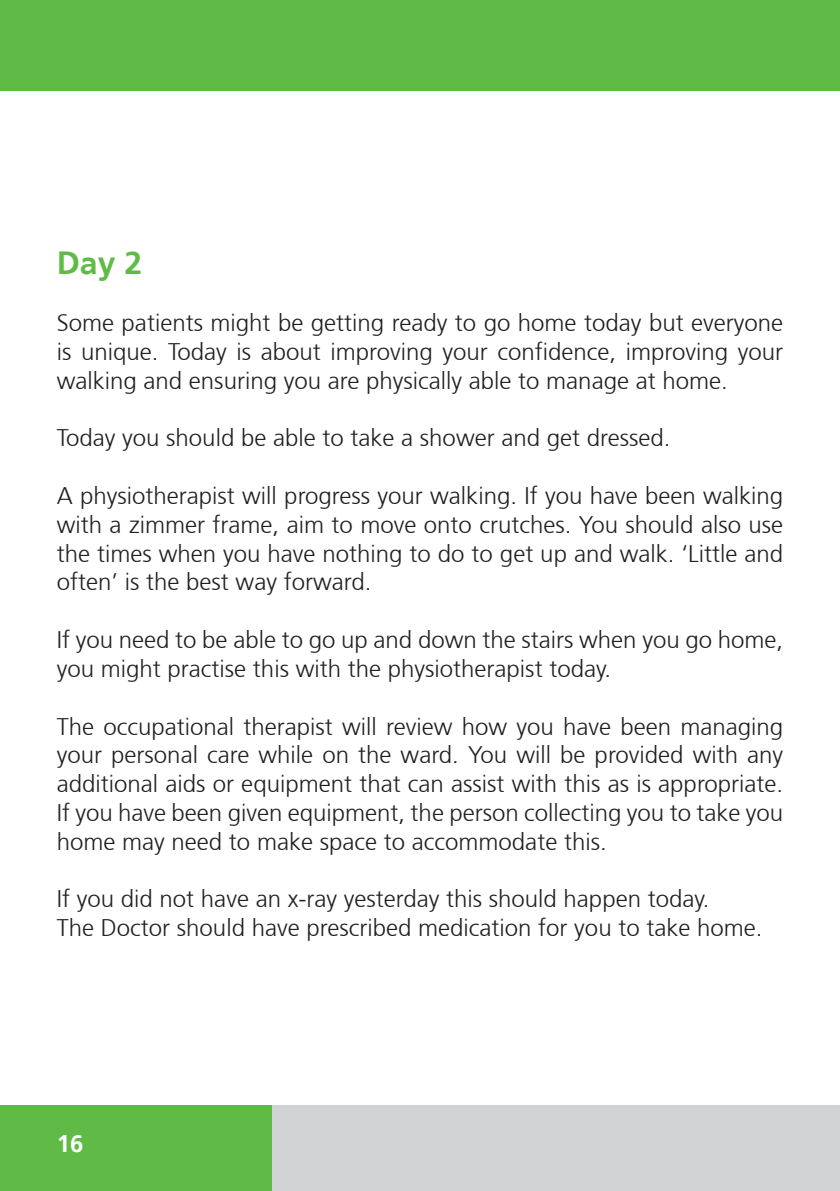
<style>
.page{position:relative;width:840px;height:1191px;background:#fff}
.page>*{position:absolute;margin:0;border:0;box-sizing:border-box;transform-origin:0 0}
.t1{font:700 32px "Frutiger 65";color:#60bb46}
.t2{font:300 24px/28.8px "Frutiger 45";color:#231f20;text-align:justify}
.t3{font:700 24px "Frutiger 65";color:#fff}
</style>
<div class="page">
<div style="left:0;top:0;width:839px;height:91px;background:#60bb46"></div>
<div style="left:0;top:1106px;width:272px;height:85px;background:#60bb46"></div>
<div style="left:272px;top:1106px;width:567px;height:85px;background:#d1d2d4"></div>
<h1 class="t1" style="left:57px;top:244px;width:87px">Day 2</h1>
<p class="t2" style="left:57px;top:309px;width:727px">Some patients might be getting ready to go home today but everyone is unique. Today is about improving your confidence, improving your walking and ensuring you are physically able to manage at home.</p>
<p class="t2" style="left:57px;top:424px;width:615px">Today you should be able to take a shower and get dressed.</p>
<p class="t2" style="left:57px;top:482px;width:727px">A physiotherapist will progress your walking. If you have been walking with a zimmer frame, aim to move onto crutches. You should also use the times when you have nothing to do to get up and walk. ‘Little and often’ is the best way forward.</p>
<p class="t2" style="left:57px;top:626px;width:727px">If you need to be able to go up and down the stairs when you go home, you might practise this with the physiotherapist today.</p>
<p class="t2" style="left:57px;top:712px;width:727px">The occupational therapist will review how you have been managing your personal care while on the ward. You will be provided with any additional aids or equipment that can assist with this as is appropriate.<br>If you have been given equipment, the person collecting you to take you home may need to make space to accommodate this.</p>
<p class="t2" style="left:57px;top:885px;width:707px">If you did not have an x-ray yesterday this should happen today.<br>The Doctor should have prescribed medication for you to take home.</p>
<p class="t3" style="left:57px;top:1129px;width:28px">16</p>
</div>
